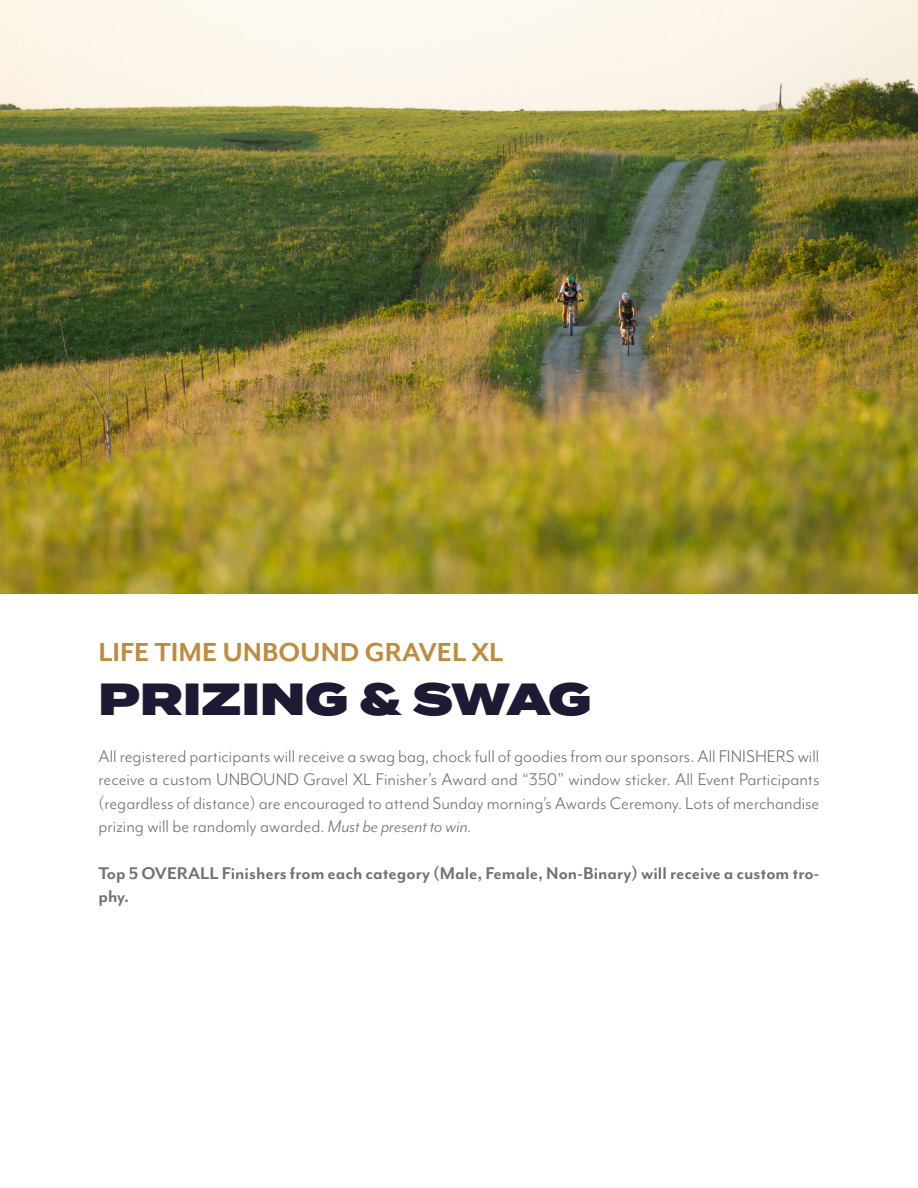
<style>
.page{position:relative;width:918px;height:1188px;background:#fff}
.page>*{position:absolute;margin:0;border:0;box-sizing:border-box;transform-origin:0 0}
.t1{font:900 45px "Termina";color:#1e1a34}
.t2{font:700 30px "Mr Eaves Mod OT";color:#bf8b3e}
.t3{font:19.5px/23.4px "Mr Eaves Mod OT";color:#717275;text-align:justify}
.t4{font:700 19.5px/23.4px "Mr Eaves Mod OT";color:#717275}
.s1{font-style:italic}
</style>
<div class="page">
<img style="left:0;top:0;width:918px;height:594px">
<p class="t2" style="left:99px;top:635px;width:406px">LIFE TIME UNBOUND GRAVEL XL</p>
<p class="t1" style="left:99px;top:666px;width:495px">PRIZING &amp; SWAG</p>
<p class="t3" style="left:99px;top:744px;width:722px">All registered participants will receive a swag bag, chock full of goodies from our sponsors. All FINISHERS will receive a custom UNBOUND Gravel XL Finisher’s Award and “350” window sticker. All Event Participants (regardless of distance) are encouraged to attend Sunday morning’s Awards Ceremony. Lots of merchandise prizing will be randomly awarded. <span class="s1">Must be present to win.</span></p>
<p class="t4" style="left:99px;top:861px;width:722px">Top 5 OVERALL Finishers from each category (Male, Female, Non-Binary) will receive a custom tro&shy;phy.</p>
</div>
